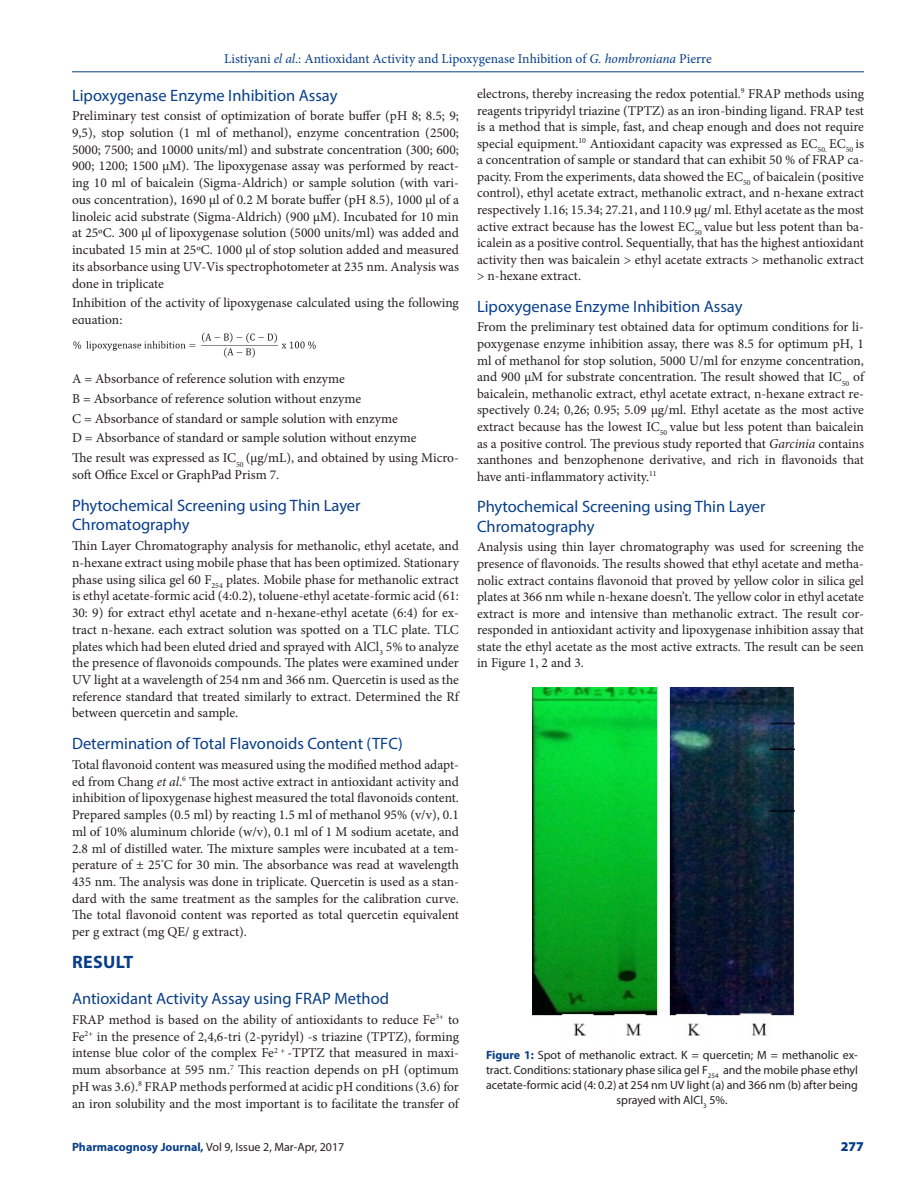
<style>
.page{position:relative;width:918px;height:1188px;background:#fff}
.page>*{position:absolute;margin:0;border:0;box-sizing:border-box;transform-origin:0 0}
._1_HD{font:700 18px "Myriad Pro";letter-spacing:.02em;color:#083e89}
._2_HD{font:16.5px/19.6px "Myriad Pro";color:#083e89}
.TXT{font:13.5px/16.8px "Minion Pro";color:#231f20;text-align:justify}
.t1{font:13.5px "Minion Pro";letter-spacing:-.005em;color:#083e89}
.RRH{font:900 13.5px "Myriad Pro";color:#083e89}
.FIG_CAP{font:12px/15px "Myriad Pro";color:#231f20;text-align:center}
.RRH-2{font:12px "Myriad Pro";color:#231f20}
.s1{font-style:italic}
.s2{font-weight:700;color:#083e89}
</style>
<div class="page">
<hr style="left:72px;top:72px;width:792px;height:1px;background:#083e89">
<img style="left:73px;top:332px;width:243px;height:26px">
<img style="left:532px;top:688px;width:262px;height:348px">
<p class="t1" style="left:224px;top:50px;width:489px">Listiyani <span class="s1">el al</span>.: Antioxidant Activity and Lipoxygenase Inhibition of <span class="s1">G. hombroniana</span> Pierre</p>
<p class="_2_HD" style="left:72px;top:85px;width:267px">Lipoxygenase Enzyme Inhibition Assay</p>
<p class="TXT" style="left:72px;top:108px;width:389px">Preliminary test consist of optimization of borate buffer (pH 8; 8.5; 9; 9,5), stop solution (1 ml of methanol), enzyme concentration (2500; 5000; 7500; and 10000 units/ml) and substrate concentration (300; 600; 900; 1200; 1500 μM). The lipoxygenase assay was performed by react&shy;ing 10 ml of baicalein (Sigma-Aldrich) or sample solution (with vari&shy;ous concentration), 1690 µl of 0.2 M borate buffer (pH 8.5), 1000 µl of a linoleic acid substrate (Sigma-Aldrich) (900 μM). Incubated for 10 min at 25ºC. 300 µl of lipoxygenase solution (5000 units/ml) was added and incubated 15 min at 25ºC. 1000 µl of stop solution added and measured its absorbance using UV-Vis spectrophotometer at 235 nm. Analysis was done in triplicate</p>
<p class="TXT" style="left:72px;top:295px;width:388px">Inhibition of the activity of lipoxygenase calculated using the following equation:</p>
<p class="TXT" style="left:72px;top:371px;width:274px">A = Absorbance of reference solution with enzyme</p>
<p class="TXT" style="left:72px;top:390px;width:291px">B = Absorbance of reference solution without enzyme</p>
<p class="TXT" style="left:72px;top:410px;width:327px">C = Absorbance of standard or sample solution with enzyme</p>
<p class="TXT" style="left:72px;top:430px;width:346px">D = Absorbance of standard or sample solution without enzyme</p>
<p class="TXT" style="left:72px;top:450px;width:389px">The result was expressed as IC<sub>50</sub> (µg/mL), and obtained by using Micro&shy;soft Office Excel or GraphPad Prism 7.</p>
<p class="_2_HD" style="left:72px;top:495px;width:290px">Phytochemical Screening using Thin Layer<br>Chromatography</p>
<p class="TXT" style="left:72px;top:537px;width:389px">Thin Layer Chromatography analysis for methanolic, ethyl acetate, and n-hexane extract using mobile phase that has been optimized. Stationary phase using silica gel 60 F<sub>254</sub> plates. Mobile phase for methanolic extract is ethyl acetate-formic acid (4:0.2), toluene-ethyl acetate-formic acid (61:<br>30: 9) for extract ethyl acetate and n-hexane-ethyl acetate (6:4) for ex&shy;tract n-hexane. each extract solution was spotted on a TLC plate. TLC plates which had been eluted dried and sprayed with AlCl<sub>3</sub> 5% to analyze the presence of flavonoids compounds. The plates were examined under UV light at a wavelength of 254 nm and 366 nm. Quercetin is used as the reference standard that treated similarly to extract. Determined the Rf between quercetin and sample.</p>
<p class="_2_HD" style="left:72px;top:734px;width:332px">Determination of Total Flavonoids Content (TFC)</p>
<p class="TXT" style="left:72px;top:756px;width:389px">Total flavonoid content was measured using the modified method adapt&shy;ed from Chang <span class="s1">et al</span>.<sup>6</sup> The most active extract in antioxidant activity and inhibition of lipoxygenase highest measured the total flavonoids content.<br>Prepared samples (0.5 ml) by reacting 1.5 ml of methanol 95% (v/v), 0.1 ml of 10% aluminum chloride (w/v), 0.1 ml of 1 M sodium acetate, and 2.8 ml of distilled water. The mixture samples were incubated at a tem&shy;perature of ± 25<sup>°</sup>C for 30 min. The absorbance was read at wavelength 435 nm. The analysis was done in triplicate. Quercetin is used as a stan&shy;dard with the same treatment as the samples for the calibration curve.<br>The total flavonoid content was reported as total quercetin equivalent per g extract (mg QE/ g extract).</p>
<p class="_1_HD" style="left:72px;top:950px;width:63px">RESULT</p>
<p class="_2_HD" style="left:72px;top:989px;width:319px">Antioxidant Activity Assay using FRAP Method</p>
<p class="TXT" style="left:72px;top:1011px;width:389px">FRAP method is based on the ability of antioxidants to reduce Fe<sup>3+</sup> to Fe<sup>2+</sup> in the presence of 2,4,6-tri (2-pyridyl) -s triazine (TPTZ), forming intense blue color of the complex Fe<sup>2</sup> <sup>+</sup> -TPTZ that measured in maxi&shy;mum absorbance at 595 nm.<sup>7</sup> This reaction depends on pH (optimum pH was 3.6).<sup>8</sup> FRAP methods performed at acidic pH conditions (3.6) for an iron solubility and the most important is to facilitate the transfer of</p>
<p class="TXT" style="left:477px;top:85px;width:389px">electrons, thereby increasing the redox potential.<sup>9</sup> FRAP methods using reagents tripyridyl triazine (TPTZ) as an iron-binding ligand. FRAP test is a method that is simple, fast, and cheap enough and does not require special equipment.<sup>10</sup> Antioxidant capacity was expressed as EC<sub>50.</sub> EC<sub>50</sub> is a concentration of sample or standard that can exhibit 50 % of FRAP ca&shy;pacity. From the experiments, data showed the EC<sub>50</sub> of baicalein (positive control), ethyl acetate extract, methanolic extract, and n-hexane extract respectively 1.16; 15.34; 27.21, and 110.9 µg/ ml. Ethyl acetate as the most active extract because has the lowest EC<sub>50</sub> value but less potent than ba&shy;icalein as a positive control. Sequentially, that has the highest antioxidant activity then was baicalein &gt; ethyl acetate extracts &gt; methanolic extract &gt; n-hexane extract.</p>
<p class="_2_HD" style="left:477px;top:296px;width:267px">Lipoxygenase Enzyme Inhibition Assay</p>
<p class="TXT" style="left:477px;top:319px;width:389px">From the preliminary test obtained data for optimum conditions for li&shy;poxygenase enzyme inhibition assay, there was 8.5 for optimum pH, 1 ml of methanol for stop solution, 5000 U/ml for enzyme concentration, and 900 µM for substrate concentration. The result showed that IC<sub>50</sub> of baicalein, methanolic extract, ethyl acetate extract, n-hexane extract re&shy;spectively 0.24; 0,26; 0.95; 5.09 µg/ml. Ethyl acetate as the most active extract because has the lowest IC<sub>50</sub> value but less potent than baicalein as a positive control. The previous study reported that <span class="s1">Garcinia</span> contains xanthones and benzophenone derivative, and rich in flavonoids that have anti-inflammatory activity.<sup>11</sup></p>
<p class="_2_HD" style="left:477px;top:497px;width:290px">Phytochemical Screening using Thin Layer<br>Chromatography</p>
<p class="TXT" style="left:477px;top:539px;width:389px">Analysis using thin layer chromatography was used for screening the presence of flavonoids. The results showed that ethyl acetate and metha&shy;nolic extract contains flavonoid that proved by yellow color in silica gel plates at 366 nm while n-hexane doesn’t. The yellow color in ethyl acetate extract is more and intensive than methanolic extract. The result cor&shy;responded in antioxidant activity and lipoxygenase inhibition assay that state the ethyl acetate as the most active extracts. The result can be seen in Figure 1, 2 and 3.</p>
<p class="FIG_CAP" style="left:486px;top:1047px;width:374px"><span class="s2">Figure 1:</span> Spot of methanolic extract. K = quercetin; M = methanolic ex&shy;tract. Conditions: stationary phase silica gel F<sub>254</sub> and the mobile phase ethyl acetate-formic acid (4: 0.2) at 254 nm UV light (a) and 366 nm (b) after being sprayed with AlCl<sub>3</sub> 5%.</p>
<p class="RRH-2" style="left:72px;top:1139px;width:274px"><span class="s2">Pharmacognosy Journal,</span> Vol 9, Issue 2, Mar-Apr, 2017</p>
<p class="RRH" style="left:841px;top:1137px;width:25px">277</p>
</div>
